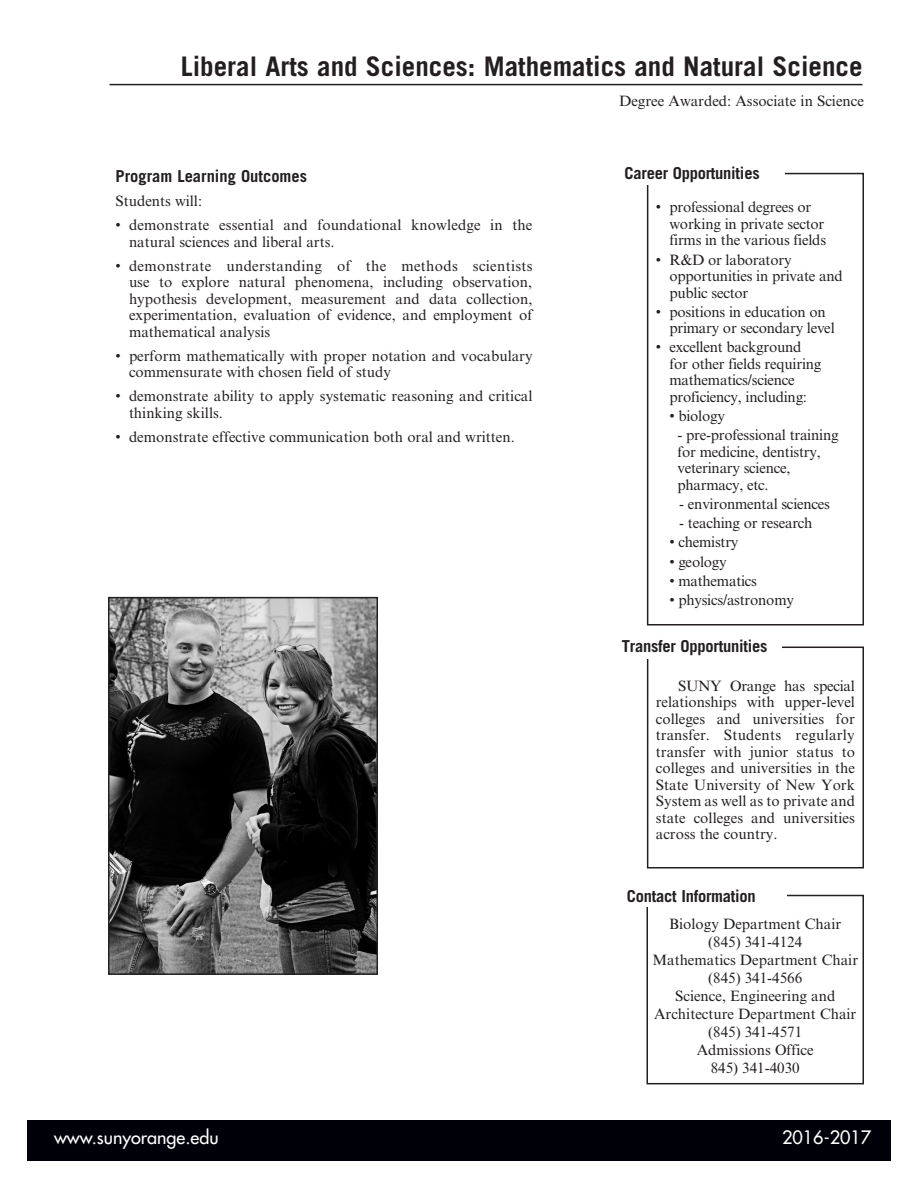
<style>
.page{position:relative;width:918px;height:1188px;background:#fff}
.page>*{position:absolute;margin:0;border:0;box-sizing:border-box;transform-origin:0 0}
.Subheads{font:700 27px "Trade Gothic";color:#231f20}
.t1{font:18px "Futura";color:#fff}
.Body{font:700 16.5px "Trade Gothic";color:#231f20}
.Italics{font:700 16.5px "Trade Gothic";letter-spacing:-.015em;color:#231f20}
.Indented_List{font:15px/16.5px "Times NRMT";color:#231f20}
.Body-2{font:15px/16.5px "Times NRMT";letter-spacing:-.015em;color:#231f20;text-align:justify}
.courses{font:15px/18px "Times NRMT";color:#231f20;text-align:center}
</style>
<div class="page">
<div style="left:27px;top:1120px;width:864px;height:41px;background:#000008"></div>
<hr style="left:110px;top:84px;width:752px;height:1px;background:#231f20">
<div style="left:647px;top:173px;width:217px;height:453px;border:2px solid #231f20"></div>
<div style="left:623px;top:160px;width:162px;height:25px;background:#fff"></div>
<div style="left:647px;top:647px;width:217px;height:222px;border:2px solid #231f20"></div>
<div style="left:620px;top:632px;width:162px;height:27px;background:#fff"></div>
<img style="left:111px;top:600px;width:264px;height:372px">
<div style="left:108px;top:597px;width:270px;height:378px;border:2px solid #231f20"></div>
<div style="left:646px;top:895px;width:218px;height:189px;border:2px solid #231f20"></div>
<div style="left:625px;top:885px;width:162px;height:21px;background:#fff"></div>
<p class="Subheads" style="left:181px;top:50px;width:683px">Liberal Arts and Sciences: Mathematics and Natural Science</p>
<p class="Body" style="left:116px;top:166px;width:193px">Program Learning Outcomes</p>
<p class="Indented_List" style="left:116px;top:193px;width:88px">Students will:</p>
<p class="Indented_List" style="left:129px;top:217px;width:405px;text-indent:-14px">• demonstrate essential and foundational knowledge in the natural sciences and liberal arts.</p>
<p class="Indented_List" style="left:129px;top:257px;width:405px;text-align:justify;text-indent:-14px">• demonstrate understanding of the methods scientists use to explore natural phenomena, including observation, hypothesis development, measurement and data collection, experimentation, evaluation of evidence, and employment of mathematical analysis</p>
<p class="Indented_List" style="left:129px;top:347px;width:405px;text-indent:-14px">• perform mathematically with proper notation and vocabulary commensurate with chosen field of study</p>
<p class="Indented_List" style="left:129px;top:388px;width:405px;text-indent:-14px">• demonstrate ability to apply systematic reasoning and critical thinking skills.</p>
<p class="Indented_List" style="left:116px;top:428px;width:401px">• demonstrate effective communication both oral and written.</p>
<p class="Body-2" style="left:619px;top:93px;width:246px">Degree Awarded: Associate in Science</p>
<p class="Body" style="left:625px;top:163px;width:137px">Career Opportunities</p>
<p class="Indented_List" style="left:669px;top:199px;width:158px;text-indent:-14px">• professional degrees or working in private sector firms in the various fields</p>
<p class="Indented_List" style="left:669px;top:251px;width:175px;text-indent:-14px">• R&amp;D or laboratory opportunities in private and public sector</p>
<p class="Indented_List" style="left:669px;top:303px;width:167px;text-indent:-14px">• positions in education on primary or secondary level</p>
<p class="Indented_List" style="left:669px;top:339px;width:154px;text-indent:-14px">• excellent background for other fields requiring mathematics/science proficiency, including:</p>
<p class="Indented_List" style="left:669px;top:408px;width:57px">• biology</p>
<p class="Indented_List" style="left:677px;top:427px;width:163px">- pre-professional training for medicine, dentistry, veterinary science, pharmacy, etc.</p>
<p class="Body-2" style="left:679px;top:496px;width:152px">- environmental sciences</p>
<p class="Body-2" style="left:679px;top:515px;width:135px">- teaching or research</p>
<p class="Body-2" style="left:669px;top:534px;width:71px">• chemistry</p>
<p class="Body-2" style="left:669px;top:553px;width:59px">• geology</p>
<p class="Body-2" style="left:669px;top:573px;width:89px">• mathematics</p>
<p class="Body-2" style="left:669px;top:592px;width:126px">• physics/astronomy</p>
<p class="Italics" style="left:622px;top:636px;width:147px">Transfer Opportunities</p>
<p class="Body-2" style="left:656px;top:678px;width:201px;text-indent:22px">SUNY Orange has special relationships with upper-level colleges and universities for transfer. Students regularly transfer with junior status to colleges and universities in the State University of New York System as well as to private and state colleges and universities across the country.</p>
<p class="Italics" style="left:627px;top:886px;width:130px">Contact Information</p>
<p class="courses" style="left:669px;top:915px;width:174px">Biology Department Chair</p>
<p class="courses" style="left:708px;top:933px;width:96px">(845) 341-4124</p>
<p class="courses" style="left:652px;top:951px;width:207px">Mathematics Department Chair</p>
<p class="courses" style="left:708px;top:969px;width:96px">(845) 341-4566</p>
<p class="courses" style="left:654px;top:987px;width:204px">Science, Engineering and<br>Architecture Department Chair</p>
<p class="courses" style="left:708px;top:1023px;width:96px">(845) 341-4571</p>
<p class="courses" style="left:697px;top:1041px;width:119px">Admissions Office</p>
<p class="courses" style="left:711px;top:1059px;width:91px">845) 341-4030</p>
<p class="t1" style="left:54px;top:1126px;width:166px">www.sunyorange.edu</p>
<p class="t1" style="left:782px;top:1126px;width:91px">2016-2017</p>
</div>
